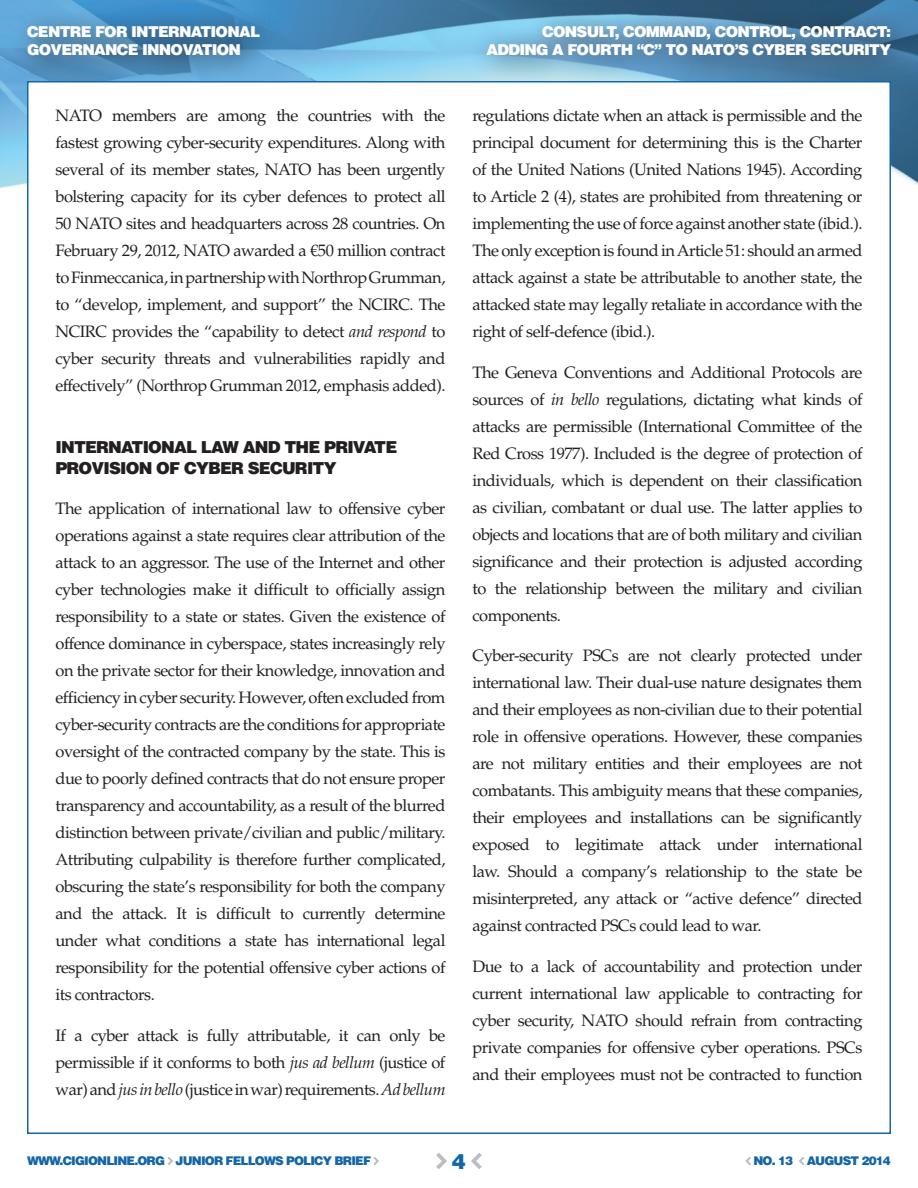
<style>
.page{position:relative;width:918px;height:1188px;background:#fff}
.page>*{position:absolute;margin:0;border:0;box-sizing:border-box;transform-origin:0 0}
.t1{font:900 21px "Helvetica LT Std";color:#1466a6}
.t2{font:16.5px/27px "Palatino LT Std";letter-spacing:-.03em;color:#231f20;text-align:justify}
.t3{font:900 16.5px/21px "Helvetica LT Std";letter-spacing:-.05em;color:#231f20}
.t4{font:900 15px/18px "Helvetica LT Std";letter-spacing:-.05em;color:#fff}
.t5{font:900 12px "Helvetica LT Std";letter-spacing:-.07em;color:#1466a6}
.s1{font-style:italic}
</style>
<div class="page">
<img style="left:0;top:0;width:918px;height:188px">
<svg style="left:436px;top:1153px;width:11px;height:16px"></svg>
<svg style="left:471px;top:1153px;width:11px;height:16px"></svg>
<div style="left:471px;top:8px;width:445px;height:75px;background:#231f20;opacity:.75"></div>
<div style="left:10px;top:8px;width:274px;height:75px;background:#231f20;opacity:.75"></div>
<svg style="left:167px;top:1157px;width:6px;height:8px"></svg>
<svg style="left:373px;top:1157px;width:6px;height:8px"></svg>
<svg style="left:745px;top:1157px;width:6px;height:8px"></svg>
<svg style="left:799px;top:1157px;width:5px;height:8px"></svg>
<div style="left:28px;top:82px;width:862px;height:1051px;background:#fff"></div>
<p class="t4" style="left:27px;top:22px;width:235px">CENTRE FOR INTERNATIONAL<br>GOVERNANCE INNOVATION</p>
<p class="t2" style="left:56px;top:103px;width:392px">NATO members are among the countries with the fastest growing cyber-security expenditures. Along with several of its member states, NATO has been urgently bolstering capacity for its cyber defences to protect all 50 NATO sites and headquarters across 28 countries. On February 29, 2012, NATO awarded a €50 million contract to Finmeccanica, in partnership with Northrop Grumman, to “develop, implement, and support” the NCIRC. The NCIRC provides the “capability to detect <span class="s1">and respond</span> to cyber security threats and vulnerabilities rapidly and effectively” (Northrop Grumman 2012, emphasis added).</p>
<p class="t3" style="left:56px;top:436px;width:343px">INTERNATIONAL LAW AND THE PRIVATE<br>PROVISION OF CYBER SECURITY</p>
<p class="t2" style="left:56px;top:496px;width:392px">The application of international law to offensive cyber operations against a state requires clear attribution of the attack to an aggressor. The use of the Internet and other cyber technologies make it difficult to officially assign responsibility to a state or states. Given the existence of offence dominance in cyberspace, states increasingly rely on the private sector for their knowledge, innovation and efficiency in cyber security. However, often excluded from cyber-security contracts are the conditions for appropriate oversight of the contracted company by the state. This is due to poorly defined contracts that do not ensure proper transparency and accountability, as a result of the blurred distinction between private/civilian and public/military.<br>Attributing culpability is therefore further complicated, obscuring the state’s responsibility for both the company and the attack. It is difficult to currently determine under what conditions a state has international legal responsibility for the potential offensive cyber actions of its contractors.</p>
<p class="t2" style="left:56px;top:1022px;width:392px">If a cyber attack is fully attributable, it can only be permissible if it conforms to both <span class="s1">jus ad bellum</span> (justice of war) and <span class="s1">jus in bello</span> (justice in war) requirements. <span class="s1">Ad bellum</span></p>
<p class="t4" style="left:542px;top:22px;width:23px">CONSULT</p>
<p class="t4" style="left:615px;top:22px;width:33px">, COMMAND</p>
<p class="t4" style="left:706px;top:22px;width:32px">, CONTROL</p>
<p class="t4" style="left:791px;top:22px;width:32px">, CONTRACT</p>
<p class="t4" style="left:886px;top:22px;width:6px">:</p>
<p class="t4" style="left:487px;top:40px;width:22px">ADDING</p>
<p class="t4" style="left:552px;top:40px;width:37px">A FOURTH</p>
<p class="t4" style="left:637px;top:40px;width:139px">“C” TO NATO’S CYBER</p>
<p class="t4" style="left:810px;top:40px;width:21px">SECURITY</p>
<p class="t2" style="left:472px;top:103px;width:392px">regulations dictate when an attack is permissible and the principal document for determining this is the Charter of the United Nations (United Nations 1945). According to Article 2 (4), states are prohibited from threatening or implementing the use of force against another state (ibid.).<br>The only exception is found in Article 51: should an armed attack against a state be attributable to another state, the attacked state may legally retaliate in accordance with the right of self-defence (ibid.).</p>
<p class="t2" style="left:472px;top:359px;width:392px">The Geneva Conventions and Additional Protocols are sources of <span class="s1">in bello</span> regulations, dictating what kinds of attacks are permissible (International Committee of the Red Cross 1977). Included is the degree of protection of individuals, which is dependent on their classification as civilian, combatant or dual use. The latter applies to objects and locations that are of both military and civilian significance and their protection is adjusted according to the relationship between the military and civilian components.</p>
<p class="t2" style="left:472px;top:642px;width:392px">Cyber-security PSCs are not clearly protected under international law. Their dual-use nature designates them and their employees as non-civilian due to their potential role in offensive operations. However, these companies are not military entities and their employees are not combatants. This ambiguity means that these companies, their employees and installations can be significantly exposed to legitimate attack under international law. Should a company’s relationship to the state be misinterpreted, any attack or “active defence” directed against contracted PSCs could lead to war.</p>
<p class="t2" style="left:472px;top:953px;width:392px">Due to a lack of accountability and protection under current international law applicable to contracting for cyber security, NATO should refrain from contracting private companies for offensive cyber operations. PSCs and their employees must not be contracted to function</p>
<p class="t1" style="left:452px;top:1148px;width:16px">4</p>
<p class="t5" style="left:27px;top:1153px;width:346px">WWW.CIGIONLINE.ORG JUNIOR FELLOWS POLICY BRIEF</p>
<p class="t5" style="left:753px;top:1153px;width:72px">NO. 13 AUGUST</p>
<p class="t5" style="left:862px;top:1153px;width:31px">2014</p>
</div>
